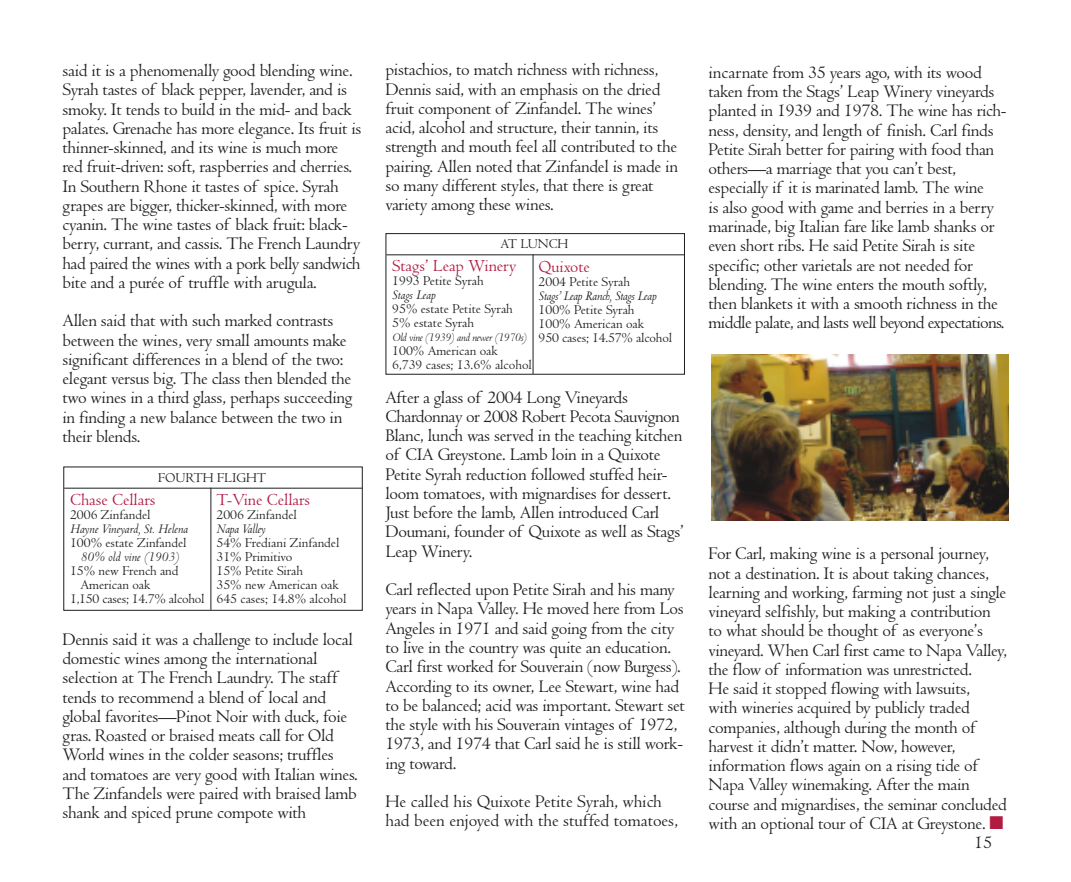
<style>
.page{position:relative;width:1071px;height:882px;background:#fff}
.page>*{position:absolute;margin:0;border:0;box-sizing:border-box;transform-origin:0 0}
.t1{font:18.38px/19.2px "Centaur";letter-spacing:-.015em;color:#1d1e1f}
.t2{font:17.5px "Centaur";color:#b11a41}
.t3{font:14px/14px "Centaur";color:#1d1e1f}
.t4{font:14px "Centaur MT Italic 3";letter-spacing:-.015em;color:#1d1e1f}
.t5{font:12.25px "Centaur MT Italic 3";letter-spacing:-.025em;color:#1d1e1f}
.s1{color:#b11a41}
</style>
<div class="page">
<div style="left:63px;top:467px;width:300px;height:144px;border:1px solid #1d1e1f"></div>
<hr style="left:64px;top:488px;width:298px;height:1px;background:#1d1e1f">
<hr style="left:210px;top:488px;width:1px;height:122px;background:#1d1e1f">
<div style="left:385px;top:233px;width:300px;height:142px;border:1px solid #1d1e1f"></div>
<hr style="left:386px;top:254px;width:298px;height:1px;background:#1d1e1f">
<hr style="left:532px;top:254px;width:1px;height:120px;background:#1d1e1f">
<img style="left:711px;top:354px;width:297px;height:167px">
<p class="t1" style="left:62px;top:61px;width:300px">said it is a phenomenally good blending wine.<br>Syrah tastes of black pepper, lavender, and is smoky. It tends to build in the mid- and back palates. Grenache has more elegance. Its fruit is thinner-skinned, and its wine is much more red fruit-driven: soft, raspberries and cherries.<br>In Southern Rhone it tastes of spice. Syrah grapes are bigger, thicker-skinned, with more cyanin. The wine tastes of black fruit: black&shy;berry, currant, and cassis. The French Laundry had paired the wines with a pork belly sandwich bite and a purée of truffle with arugula.</p>
<p class="t1" style="left:62px;top:311px;width:291px">Allen said that with such marked contrasts between the wines, very small amounts make significant differences in a blend of the two: elegant versus big. The class then blended the two wines in a third glass, perhaps succeeding in finding a new balance between the two in their blends.</p>
<p class="t3" style="left:158px;top:471px;width:109px">FOURTH FLIGHT</p>
<p class="t2" style="left:70px;top:490px;width:87px">Chase Cellars</p>
<p class="t3" style="left:70px;top:508px;width:82px">2006 Zinfandel</p>
<p class="t4" style="left:70px;top:521px;width:119px">Hayne Vineyard, St. Helena</p>
<p class="t3" style="left:70px;top:536px;width:118px">100% estate Zinfandel</p>
<p class="t4" style="left:80px;top:549px;width:100px">80% old vine (1903)</p>
<p class="t3" style="left:70px;top:564px;width:110px">15% new French and</p>
<p class="t3" style="left:80px;top:578px;width:72px">American oak</p>
<p class="t3" style="left:70px;top:592px;width:136px">1,150 cases; 14.7% alcohol</p>
<p class="t2" style="left:216px;top:490px;width:95px">T-Vine Cellars</p>
<p class="t3" style="left:216px;top:508px;width:82px">2006 Zinfandel</p>
<p class="t4" style="left:216px;top:521px;width:50px">Napa Valley</p>
<p class="t3" style="left:216px;top:536px;width:131px">54% Frediani Zinfandel<br>31% Primitivo<br>15% Petite Sirah<br>35% new American oak<br>645 cases; 14.8% alcohol</p>
<p class="t1" style="left:62px;top:630px;width:297px">Dennis said it was a challenge to include local domestic wines among the international selection at The French Laundry. The staff tends to recommend a blend of local and global favorites—Pinot Noir with duck, foie gras. Roasted or braised meats call for Old World wines in the colder seasons; truffles and tomatoes are very good with Italian wines.<br>The Zinfandels were paired with braised lamb shank and spiced prune compote with</p>
<p class="t1" style="left:385px;top:61px;width:294px">pistachios, to match richness with richness, Dennis said, with an emphasis on the dried fruit component of Zinfandel. The wines’ acid, alcohol and structure, their tannin, its strength and mouth feel all contributed to the pairing. Allen noted that Zinfandel is made in so many different styles, that there is great variety among these wines.</p>
<p class="t3" style="left:500px;top:237px;width:69px">AT LUNCH</p>
<p class="t2" style="left:392px;top:257px;width:125px">Stags’ Leap Winery</p>
<p class="t3" style="left:392px;top:274px;width:93px">1993 Petite Syrah</p>
<p class="t4" style="left:392px;top:288px;width:45px">Stags Leap</p>
<p class="t3" style="left:392px;top:302px;width:122px">95% estate Petite Syrah<br>5% estate Syrah</p>
<p class="t5" style="left:392px;top:331px;width:136px">Old vine (1939) and newer (1970s)</p>
<p class="t3" style="left:392px;top:344px;width:141px">100% American oak<br>6,739 cases; 13.6% alcohol</p>
<p class="t2" style="left:538px;top:257px;width:53px">Quixote</p>
<p class="t3" style="left:538px;top:275px;width:93px">2004 Petite Syrah</p>
<p class="t4" style="left:538px;top:288px;width:119px">Stags’ Leap Ranch, Stags Leap</p>
<p class="t3" style="left:538px;top:303px;width:135px">100% Petite Syrah<br>100% American oak<br>950 cases; 14.57% alcohol</p>
<p class="t1" style="left:385px;top:388px;width:300px">After a glass of 2004 Long Vineyards Chardonnay or 2008 Robert Pecota Sauvignon Blanc, lunch was served in the teaching kitchen of CIA Greystone. Lamb loin in a Quixote Petite Syrah reduction followed stuffed heir&shy;loom tomatoes, with mignardises for dessert.<br>Just before the lamb, Allen introduced Carl Doumani, founder of Quixote as well as Stags’ Leap Winery.</p>
<p class="t1" style="left:385px;top:580px;width:301px">Carl reflected upon Petite Sirah and his many years in Napa Valley. He moved here from Los Angeles in 1971 and said going from the city to live in the country was quite an education.<br>Carl first worked for Souverain (now Burgess).<br>According to its owner, Lee Stewart, wine had to be balanced; acid was important. Stewart set the style with his Souverain vintages of 1972, 1973, and 1974 that Carl said he is still work&shy;ing toward.</p>
<p class="t1" style="left:385px;top:792px;width:294px">He called his Quixote Petite Syrah, which had been enjoyed with the stuffed tomatoes,</p>
<p class="t1" style="left:708px;top:63px;width:299px">incarnate from 35 years ago, with its wood taken from the Stags’ Leap Winery vineyards planted in 1939 and 1978. The wine has rich&shy;ness, density, and length of finish. Carl finds Petite Sirah better for pairing with food than others—a marriage that you can’t best, especially if it is marinated lamb. The wine<br>is also good with game and berries in a berry marinade, big Italian fare like lamb shanks or even short ribs. He said Petite Sirah is site specific; other varietals are not needed for blending. The wine enters the mouth softly, then blankets it with a smooth richness in the middle palate, and lasts well beyond expectations.</p>
<p class="t1" style="left:708px;top:544px;width:300px">For Carl, making wine is a personal journey, not a destination. It is about taking chances, learning and working, farming not just a single vineyard selfishly, but making a contribution to what should be thought of as everyone’s vineyard. When Carl first came to Napa Valley, the flow of information was unrestricted.<br>He said it stopped flowing with lawsuits,<br>with wineries acquired by publicly traded companies, although during the month of harvest it didn’t matter. Now, however, information flows again on a rising tide of Napa Valley winemaking. After the main course and mignardises, the seminar concluded with an optional tour of CIA at Greystone. <span class="s1">■</span></p>
<p class="t1" style="left:974px;top:833px;width:20px">15</p>
</div>
